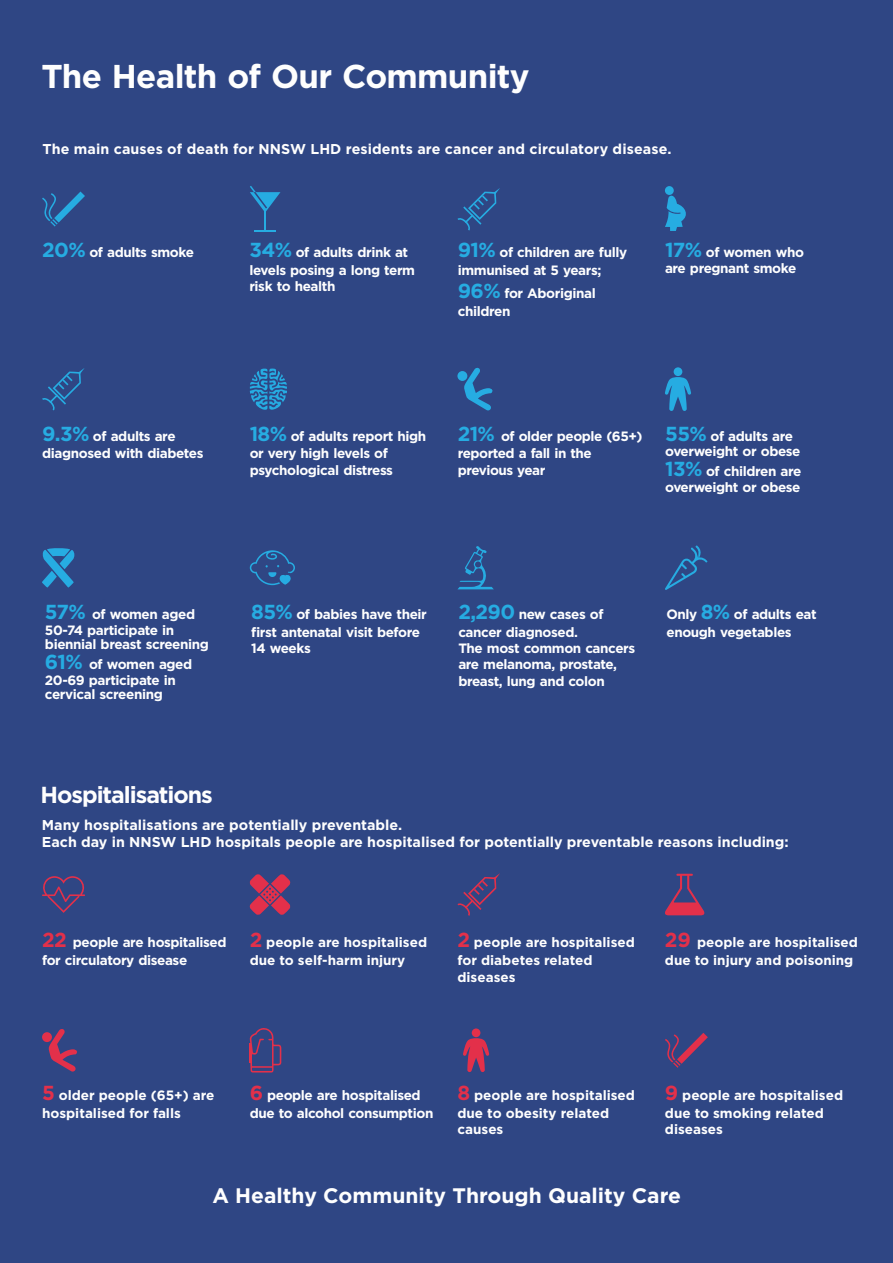
<style>
.page{position:relative;width:893px;height:1263px;background:#2f4684}
.page>*{position:absolute;margin:0;border:0;box-sizing:border-box;transform-origin:0 0}
.t1{font:700 33px "Gotham";letter-spacing:-.02em;color:#fefefe}
.t2{font:700 23.25px "Gotham";letter-spacing:-.045em;color:#fefefe}
.t3{font:700 21px "Gotham";color:#fefefe}
.t4{font:700 14.25px/17.1px "Gotham";color:#fefefe}
.t5{font:700 13.5px/17.9px "Gotham";letter-spacing:-.03em;color:#fefefe}
.t6{font:700 13.5px/17.9px "Gotham";color:#fefefe}
.s1{font-size:20.25px;color:#26ace2}
.s2{font-size:20.25px;color:#e3304a}
</style>
<div class="page">
<svg style="left:665px;top:367px;width:26px;height:44px"></svg>
<svg style="left:463px;top:1028px;width:27px;height:44px"></svg>
<svg style="left:250px;top:874px;width:40px;height:41px"></svg>
<svg style="left:42px;top:191px;width:43px;height:36px"></svg>
<svg style="left:665px;top:1033px;width:43px;height:35px"></svg>
<hr style="left:264px;top:210px;width:2px;height:20px;background:#26ace2">
<svg style="left:255px;top:230px;width:21px;height:1px"></svg>
<svg style="left:250px;top:186px;width:30px;height:25px"></svg>
<svg style="left:457px;top:188px;width:43px;height:43px"></svg>
<svg style="left:457px;top:873px;width:43px;height:43px"></svg>
<svg style="left:42px;top:368px;width:43px;height:42px"></svg>
<div style="left:665px;top:186px;width:9px;height:9px;background:#26ace2;border-radius:50%"></div>
<svg style="left:665px;top:195px;width:21px;height:36px"></svg>
<svg style="left:250px;top:368px;width:37px;height:42px"></svg>
<svg style="left:464px;top:367px;width:29px;height:44px"></svg>
<div style="left:457px;top:371px;width:10px;height:10px;background:#26ace2;border-radius:50%"></div>
<svg style="left:48px;top:1029px;width:29px;height:43px"></svg>
<div style="left:42px;top:1032px;width:10px;height:10px;background:#e3304a;border-radius:50%"></div>
<svg style="left:42px;top:548px;width:33px;height:40px"></svg>
<svg style="left:250px;top:550px;width:45px;height:35px"></svg>
<svg style="left:458px;top:546px;width:36px;height:43px"></svg>
<svg style="left:665px;top:545px;width:42px;height:45px"></svg>
<svg style="left:42px;top:876px;width:43px;height:37px"></svg>
<svg style="left:665px;top:874px;width:40px;height:41px"></svg>
<svg style="left:250px;top:1028px;width:32px;height:44px"></svg>
<h1 class="t1" style="left:41px;top:62px;width:490px">The Health of Our Community</h1>
<p class="t4" style="left:43px;top:141px;width:630px">The main causes of death for NNSW LHD residents are cancer and circulatory disease.</p>
<p class="t5" style="left:42px;top:244px;width:153px"><span class="s1">20%</span> of adults smoke</p>
<p class="t5" style="left:458px;top:244px;width:171px"><span class="s1">91%</span> of children are fully immunised at 5 years;</p>
<p class="t5" style="left:458px;top:285px;width:139px"><span class="s1">96%</span> for Aboriginal children</p>
<p class="t5" style="left:249px;top:244px;width:167px"><span class="s1">34%</span> of adults drink at levels posing a long term</p>
<p class="t5" style="left:249px;top:278px;width:88px">risk to health</p>
<p class="t5" style="left:665px;top:245px;width:140px;line-height:15.8px"><span class="s1">17%</span> of women who are pregnant smoke</p>
<p class="t5" style="left:42px;top:428px;width:163px"><span class="s1">9.3%</span> of adults are diagnosed with diabetes</p>
<p class="t5" style="left:250px;top:428px;width:178px"><span class="s1">18%</span> of adults report high or very high levels of</p>
<p class="t5" style="left:250px;top:462px;width:145px">psychological distress</p>
<p class="t5" style="left:458px;top:428px;width:186px"><span class="s1">21%</span> of older people (65+) reported a fall in the</p>
<p class="t5" style="left:458px;top:462px;width:89px">previous year</p>
<p class="t5" style="left:665px;top:429px;width:137px;line-height:15.8px"><span class="s1">55%</span> of adults are overweight or obese</p>
<p class="t5" style="left:665px;top:464px;width:138px;line-height:15.8px"><span class="s1">13%</span> of children are overweight or obese</p>
<p class="t5" style="left:45px;top:607px;width:152px;line-height:15.8px"><span class="s1">57%</span> of women aged<br>50-74 participate in</p>
<p class="t5" style="left:45px;top:635px;width:165px;line-height:20px">biennial breast screening<br><span class="s1">61%</span> of women aged</p>
<p class="t5" style="left:45px;top:673px;width:132px;line-height:14.2px">20-69 participate in cervical screening</p>
<h2 class="t2" style="left:41px;top:784px;width:174px">Hospitalisations</h2>
<p class="t5" style="left:251px;top:606px;width:177px"><span class="s1">85%</span> of babies have their first antenatal visit before</p>
<p class="t5" style="left:251px;top:640px;width:61px">14 weeks</p>
<p class="t5" style="left:458px;top:606px;width:147px"><span class="s1">2,290</span> new cases of cancer diagnosed.</p>
<p class="t5" style="left:458px;top:641px;width:178px;line-height:16.2px">The most common cancers are melanoma, prostate, breast, lung and colon</p>
<p class="t5" style="left:666px;top:606px;width:152px">Only <span class="s1">8%</span> of adults eat enough vegetables</p>
<p class="t4" style="left:42px;top:817px;width:748px">Many hospitalisations are potentially preventable.<br>Each day in NNSW LHD hospitals people are hospitalised for potentially preventable reasons including:</p>
<p class="t5" style="left:42px;top:934px;width:186px"><span class="s2">22</span> people are hospitalised for circulatory disease</p>
<p class="t6" style="left:250px;top:934px;width:179px"><span class="s2">2</span> people are hospitalised due to self-harm injury</p>
<p class="t6" style="left:457px;top:934px;width:179px"><span class="s2">2</span> people are hospitalised for diabetes related</p>
<p class="t6" style="left:457px;top:968px;width:60px">diseases</p>
<p class="t6" style="left:665px;top:934px;width:195px"><span class="s2">29</span> people are hospitalised due to injury and poisoning</p>
<p class="t5" style="left:250px;top:1087px;width:185px"><span class="s2">6</span> people are hospitalised due to alcohol consumption</p>
<p class="t6" style="left:665px;top:1087px;width:180px"><span class="s2">9</span> people are hospitalised due to smoking related</p>
<p class="t6" style="left:665px;top:1121px;width:60px">diseases</p>
<p class="t6" style="left:42px;top:1087px;width:174px"><span class="s2">5</span> older people (65+) are hospitalised for falls</p>
<p class="t6" style="left:457px;top:1087px;width:179px"><span class="s2">8</span> people are hospitalised due to obesity related</p>
<p class="t5" style="left:457px;top:1121px;width:47px">causes</p>
<h3 class="t3" style="left:212px;top:1186px;width:470px">A Healthy Community Through Quality Care</h3>
</div>
